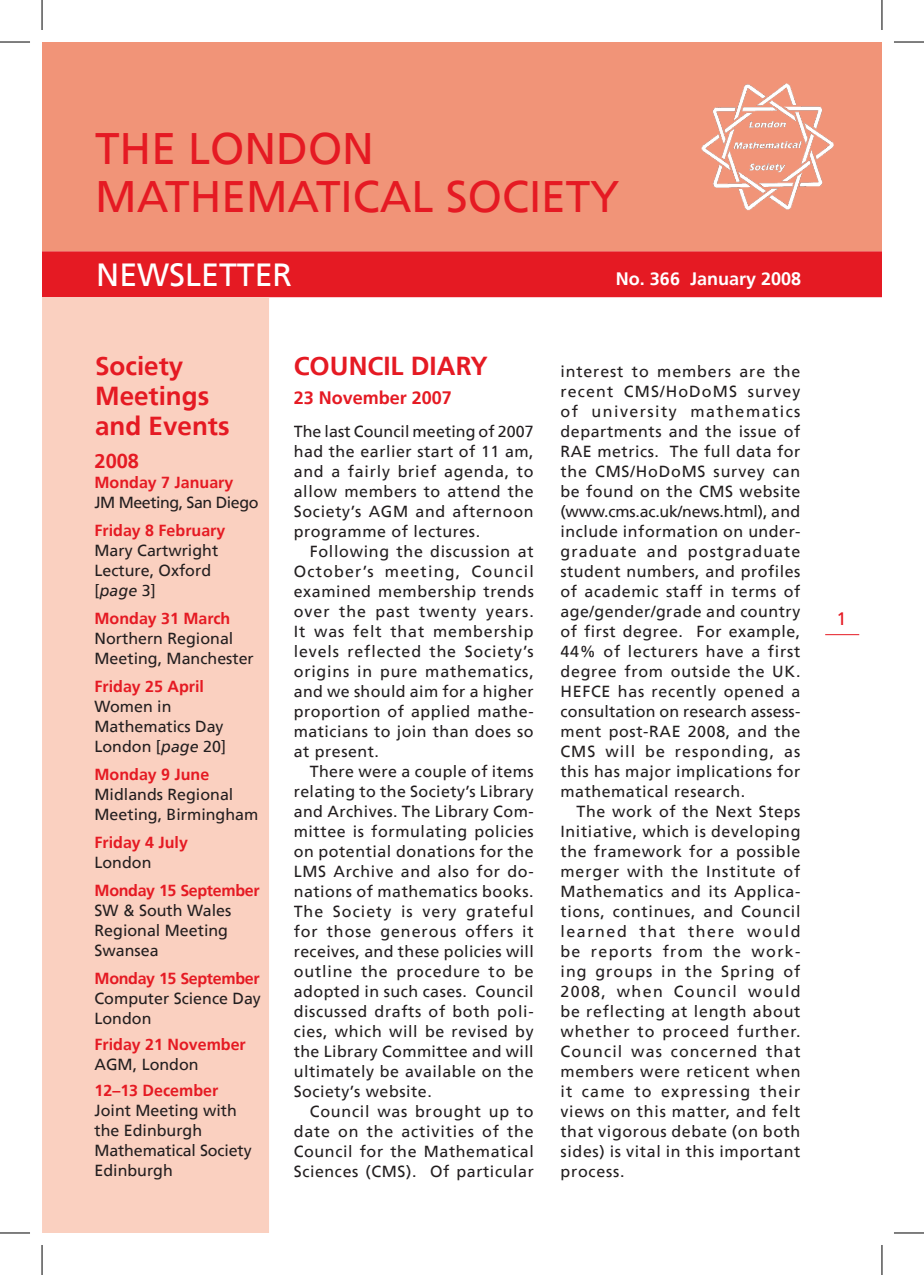
<style>
.page{position:relative;width:924px;height:1275px;background:#fff}
.page>*{position:absolute;margin:0;border:0;box-sizing:border-box;transform-origin:0 0}
.t1{font:44px/48px "Frutiger CE";color:#e51a23}
.t2{font:32px "Frutiger CE";color:#fff}
.t3{font:700 26px/30px "Frutiger CE";color:#e51a23}
.t4{font:700 20px "Frutiger CE";color:#e51a23}
.t5{font:700 18px "Frutiger CE";color:#fff}
.t6{font:700 18px "Frutiger CE";color:#e51a23}
.t7{font:16px/20px "Frutiger CE";letter-spacing:.03em;color:#231f20;text-align:justify}
.t8{font:16px/20px "Frutiger CE";color:#231f20}
.t9{font:700 16px "Frutiger CE";color:#e51a23}
.t10{font:700 16px "Frutiger CE";letter-spacing:-.02em;color:#e51a23}
.t11{font:16px "Frutiger CE";letter-spacing:-.03em;color:#231f20}
.s1{font-style:italic}
</style>
<div class="page">
<div style="left:42px;top:42px;width:839px;height:209px;background:#f19478"></div>
<div style="left:42px;top:251px;width:839px;height:47px;background:#e51a23"></div>
<div style="left:527px;top:269px;width:275px;height:24px;border:2px solid #e51a23"></div>
<hr style="left:824px;top:634px;width:34px;height:1px;background:#e51a23">
<div style="left:94px;top:259px;width:269px;height:31px;border:2px solid #e51a23"></div>
<div style="left:42px;top:297px;width:227px;height:936px;background:#fad0c0"></div>
<div style="left:94px;top:354px;width:169px;height:833px;background:#fad0c0"></div>
<div style="left:93px;top:353px;width:171px;height:835px;border:2px solid #fad0c0"></div>
<div style="left:94px;top:130px;width:554px;height:90px;background:#f19478"></div>
<div style="left:93px;top:129px;width:556px;height:92px;border:2px solid #f19478"></div>
<img style="left:695px;top:80px;width:142px;height:133px">
<hr style="left:0;top:42px;width:30px;height:1px;background:#000">
<hr style="left:893px;top:42px;width:30px;height:1px;background:#000">
<hr style="left:0;top:1232px;width:30px;height:1px;background:#000">
<hr style="left:893px;top:1232px;width:30px;height:1px;background:#000">
<hr style="left:42px;top:0;width:1px;height:30px;background:#000">
<hr style="left:42px;top:1245px;width:1px;height:30px;background:#000">
<hr style="left:881px;top:0;width:1px;height:30px;background:#000">
<hr style="left:881px;top:1245px;width:1px;height:30px;background:#000">
<h1 class="t1" style="left:95px;top:125px;width:525px">THE LONDON<br>MATHEMATICAL SOCIETY</h1>
<h2 class="t2" style="left:96px;top:256px;width:197px">NEWSLETTER</h2>
<h3 class="t3" style="left:95px;top:350px;width:136px">Society<br>Meetings and Events</h3>
<p class="t4" style="left:94px;top:449px;width:46px">2008</p>
<p class="t9" style="left:94px;top:473px;width:140px">Monday 7 January</p>
<p class="t11" style="left:94px;top:493px;width:165px">JM Meeting, San Diego</p>
<p class="t9" style="left:94px;top:521px;width:132px">Friday 8 February</p>
<p class="t8" style="left:94px;top:540px;width:125px">Mary Cartwright<br>Lecture, Oxford [<span class="s1">page</span> 3]</p>
<p class="t9" style="left:94px;top:609px;width:137px">Monday 31 March</p>
<p class="t8" style="left:94px;top:628px;width:161px">Northern Regional<br>Meeting, Manchester</p>
<p class="t9" style="left:94px;top:677px;width:111px">Friday 25 April</p>
<p class="t8" style="left:94px;top:696px;width:133px">Women in<br>Mathematics Day<br>London [<span class="s1">page</span> 20]</p>
<p class="t9" style="left:94px;top:765px;width:116px">Monday 9 June</p>
<p class="t8" style="left:94px;top:784px;width:165px">Midlands Regional<br>Meeting, Birmingham</p>
<p class="t9" style="left:94px;top:833px;width:95px">Friday 4 July</p>
<p class="t7" style="left:94px;top:852px;width:58px">London</p>
<p class="t10" style="left:94px;top:881px;width:166px">Monday 15 September</p>
<p class="t8" style="left:94px;top:900px;width:138px">SW &amp; South Wales<br>Regional Meeting<br>Swansea</p>
<p class="t10" style="left:94px;top:969px;width:166px">Monday 15 September</p>
<p class="t8" style="left:94px;top:988px;width:168px">Computer Science Day<br>London</p>
<p class="t9" style="left:94px;top:1035px;width:153px">Friday 21 November</p>
<p class="t8" style="left:94px;top:1054px;width:105px">AGM, London</p>
<p class="t9" style="left:94px;top:1081px;width:125px">12–13 December</p>
<p class="t8" style="left:94px;top:1100px;width:158px">Joint Meeting with the Edinburgh<br>Mathematical Society<br>Edinburgh</p>
<h3 class="t3" style="left:293px;top:351px;width:196px">COUNCIL DIARY</h3>
<p class="t6" style="left:293px;top:387px;width:160px">23 November 2007</p>
<p class="t7" style="left:293px;top:421px;width:241px">The last Council meeting of 2007 had the earlier start of 11 am, and a fairly brief agenda, to allow members to attend the Society’s AGM and afternoon programme of lectures.</p>
<p class="t7" style="left:293px;top:541px;width:241px;text-indent:16px">Following the discussion at October’s meeting, Council examined membership trends over the past twenty years.<br>It was felt that membership levels reflected the Society’s origins in pure mathematics, and we should aim for a higher proportion of applied mathe&shy;maticians to join than does so at present.</p>
<p class="t7" style="left:293px;top:761px;width:241px;text-indent:16px">There were a couple of items relating to the Society’s Library and Archives. The Library Com&shy;mittee is formulating policies on potential donations for the LMS Archive and also for do&shy;nations of mathematics books.<br>The Society is very grateful for those generous offers it receives, and these policies will outline the procedure to be adopted in such cases. Council discussed drafts of both poli&shy;cies, which will be revised by the Library Committee and will ultimately be available on the Society’s website.</p>
<p class="t7" style="left:293px;top:1101px;width:241px;text-indent:16px">Council was brought up to date on the activities of the Council for the Mathematical Sciences (CMS). Of particular</p>
<p class="t5" style="left:615px;top:268px;width:187px">No. 366 January 2008</p>
<p class="t7" style="left:560px;top:361px;width:241px">interest to members are the recent CMS/HoDoMS survey of university mathematics departments and the issue of RAE metrics. The full data for the CMS/HoDoMS survey can be found on the CMS website (www.cms.ac.uk/news.html), and include information on under&shy;graduate and postgraduate student numbers, and profiles of academic staff in terms of age/gender/grade and country of first degree. For example, 44% of lecturers have a first degree from outside the UK.<br>HEFCE has recently opened a consultation on research assess&shy;ment post-RAE 2008, and the CMS will be responding, as this has major implications for mathematical research.</p>
<p class="t7" style="left:560px;top:801px;width:241px;text-indent:16px">The work of the Next Steps Initiative, which is developing the framework for a possible merger with the Institute of Mathematics and its Applica&shy;tions, continues, and Council learned that there would be reports from the work&shy;ing groups in the Spring of 2008, when Council would be reflecting at length about whether to proceed further.<br>Council was concerned that members were reticent when it came to expressing their views on this matter, and felt that vigorous debate (on both sides) is vital in this important process.</p>
</div>
